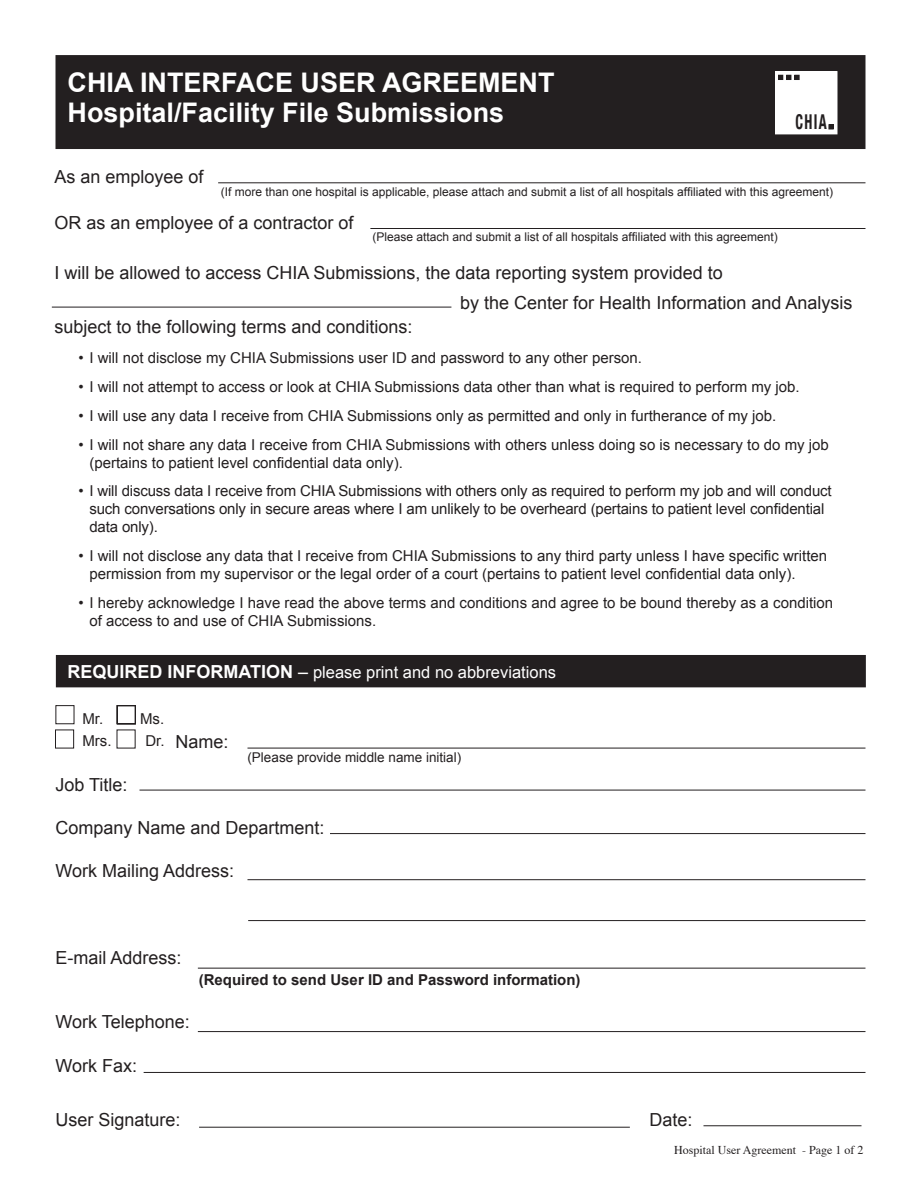
<style>
.page{position:relative;width:918px;height:1188px;background:#fff}
.page>*{position:absolute;margin:0;border:0;box-sizing:border-box;transform-origin:0 0}
.t1{font:700 27px/30px "Arial";color:#fff}
.t2{font:700 condensed 20.4px "Helvetica Neue";color:#231f20;scale:.7 1}
.t3{font:18px/30.8px "Arial";color:#231f20}
.t4{font:16.5px "Arial";color:#fff}
.t5{font:15px/18px "Arial";color:#231f20}
.t6{font:700 15px "Arial";color:#231f20}
.t7{font:13.5px "Arial";color:#231f20}
.t8{font:12px "Arial";color:#231f20}
.t9{font:12px "Times";color:#231f20}
.s1{font-weight:700;font-size:18px}
.s2{font-size:18px}
</style>
<div class="page">
<div style="left:56px;top:56px;width:809px;height:92px;background:#231f20"></div>
<div style="left:56px;top:55px;width:810px;height:94px;border:2px solid #231f20"></div>
<hr style="left:52px;top:307px;width:399px;height:1px;background:#231f20">
<hr style="left:370px;top:228px;width:495px;height:1px;background:#231f20">
<hr style="left:218px;top:182px;width:648px;height:1px;background:#231f20">
<div style="left:57px;top:656px;width:808px;height:31px;background:#231f20"></div>
<div style="left:56px;top:655px;width:810px;height:32px;border:2px solid #231f20"></div>
<hr style="left:247px;top:748px;width:618px;height:1px;background:#231f20">
<hr style="left:139px;top:790px;width:726px;height:1px;background:#231f20">
<hr style="left:330px;top:833px;width:535px;height:1px;background:#231f20">
<hr style="left:247px;top:879px;width:618px;height:1px;background:#231f20">
<hr style="left:248px;top:920px;width:617px;height:1px;background:#231f20">
<hr style="left:198px;top:968px;width:667px;height:1px;background:#231f20">
<hr style="left:144px;top:1072px;width:721px;height:1px;background:#231f20">
<hr style="left:199px;top:1127px;width:431px;height:1px;background:#231f20">
<hr style="left:703px;top:1125px;width:159px;height:1px;background:#231f20">
<hr style="left:198px;top:1031px;width:667px;height:1px;background:#231f20">
<div style="left:117px;top:705px;width:19px;height:19px;border:1px solid #231f20"></div>
<div style="left:56px;top:705px;width:18px;height:19px;border:1px solid #231f20"></div>
<div style="left:55px;top:730px;width:19px;height:18px;border:1px solid #231f20"></div>
<div style="left:776px;top:71px;width:61px;height:63px;background:#fff"></div>
<h1 class="t1" style="left:68px;top:68px;width:489px">CHIA INTERFACE USER AGREEMENT<br>Hospital/Facility File Submissions</h1>
<h2 class="t2" style="left:795px;top:104px;width:47px">CHIA</h2>
<p class="t3" style="left:54px;top:161px;width:151px">As an employee of</p>
<p class="t3" style="left:54px;top:208px;width:301px">OR as an employee of a contractor of</p>
<p class="t3" style="left:460px;top:257px;width:394px;text-indent:-406px">I will be allowed to access CHIA Submissions, the data reporting system provided to<br>by the Center for Health Information and Analysis</p>
<p class="t3" style="left:54px;top:311px;width:360px">subject to the following terms and conditions:</p>
<p class="t8" style="left:221px;top:184px;width:614px">(If more than one hospital is applicable, please attach and submit a list of all hospitals affiliated with this agreement)</p>
<p class="t8" style="left:372px;top:229px;width:407px">(Please attach and submit a list of all hospitals affiliated with this agreement)</p>
<p class="t5" style="left:79px;top:349px;width:565px">• I will not disclose my CHIA Submissions user ID and password to any other person.</p>
<p class="t5" style="left:79px;top:378px;width:723px">• I will not attempt to access or look at CHIA Submissions data other than what is required to perform my job.</p>
<p class="t5" style="left:79px;top:407px;width:699px">• I will use any data I receive from CHIA Submissions only as permitted and only in furtherance of my job.</p>
<p class="t5" style="left:89px;top:435px;width:741px;text-indent:-11px">• I will not share any data I receive from CHIA Submissions with others unless doing so is necessary to do my job (pertains to patient level confidential data only).</p>
<p class="t5" style="left:89px;top:482px;width:744px;text-indent:-11px">• I will discuss data I receive from CHIA Submissions with others only as required to perform my job and will conduct such conversations only in secure areas where I am unlikely to be overheard (pertains to patient level confidential data only).</p>
<p class="t5" style="left:89px;top:547px;width:739px;text-indent:-11px">• I will not disclose any data that I receive from CHIA Submissions to any third party unless I have specific written permission from my supervisor or the legal order of a court (pertains to patient level confidential data only).</p>
<p class="t5" style="left:89px;top:594px;width:745px;text-indent:-11px">• I hereby acknowledge I have read the above terms and conditions and agree to be bound thereby as a condition of access to and use of CHIA Submissions.</p>
<p class="t4" style="left:67px;top:661px;width:490px"><span class="s1">REQUIRED INFORMATION</span> <span class="s2">–</span> please print and no abbreviations</p>
<p class="t5" style="left:82px;top:710px;width:22px">Mr.</p>
<p class="t5" style="left:140px;top:710px;width:26px">Ms.</p>
<p class="t3" style="left:176px;top:726px;width:55px">Name:</p>
<p class="t5" style="left:82px;top:732px;width:84px">Mrs. Dr.</p>
<p class="t3" style="left:55px;top:769px;width:74px">Job Title:</p>
<p class="t3" style="left:55px;top:813px;width:271px">Company Name and Department:</p>
<p class="t3" style="left:55px;top:856px;width:180px">Work Mailing Address:</p>
<p class="t7" style="left:247px;top:749px;width:215px">(Please provide middle name initial)</p>
<p class="t3" style="left:55px;top:942px;width:128px">E-mail Address:</p>
<p class="t3" style="left:55px;top:1007px;width:136px">Work Telephone:</p>
<p class="t3" style="left:55px;top:1050px;width:83px">Work Fax:</p>
<p class="t6" style="left:199px;top:970px;width:383px">(Required to send User ID and Password information)</p>
<p class="t3" style="left:55px;top:1104px;width:127px">User Signature:</p>
<p class="t3" style="left:649px;top:1104px;width:45px">Date:</p>
<p class="t9" style="left:674px;top:1139px;width:191px">Hospital User Agreement - Page 1 of 2</p>
</div>
